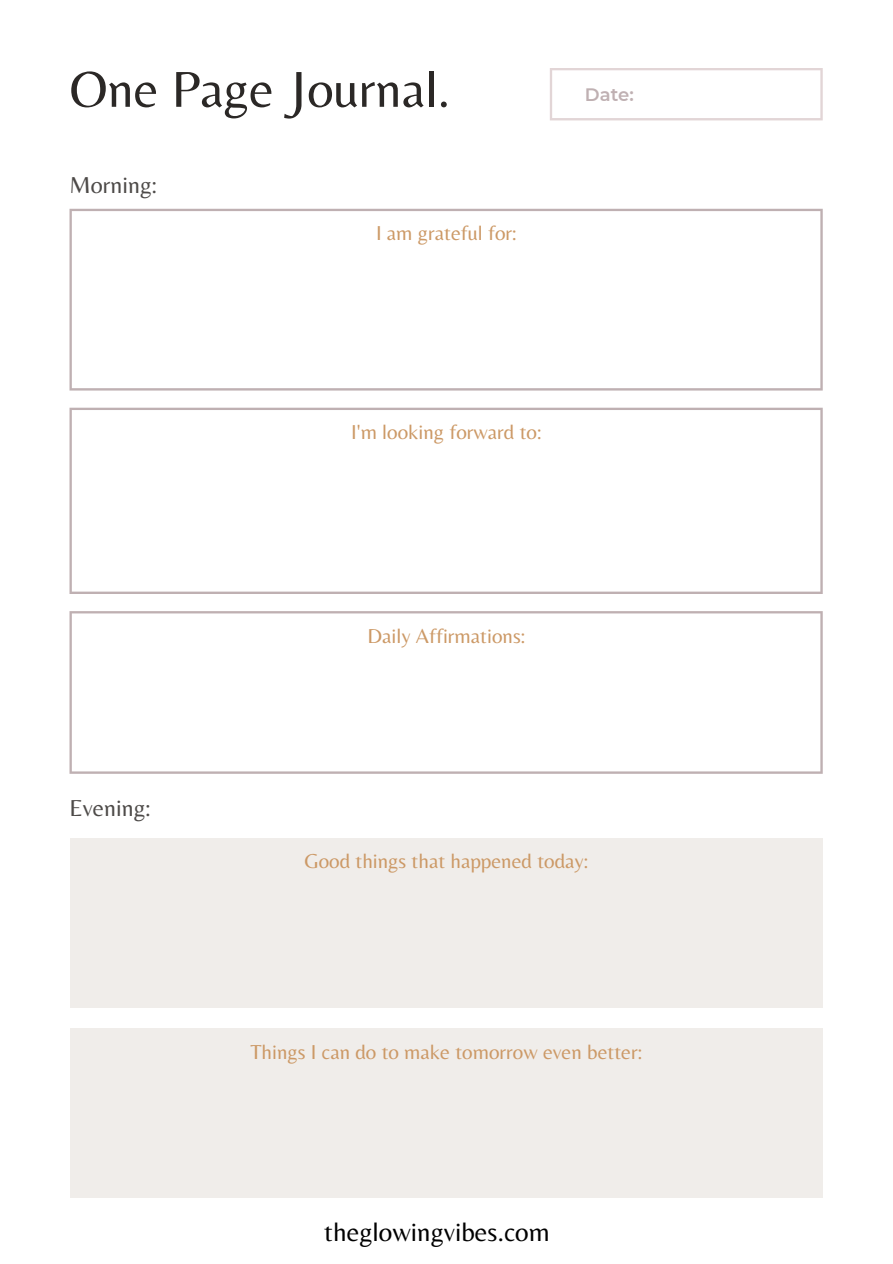
<style>
.page{position:relative;width:893px;height:1264px;background:#fff}
.page>*{position:absolute;margin:0;border:0;box-sizing:border-box;transform-origin:0 0}
.t1{font:52.5px "Belleza";color:#2b2826}
.t2{font:27px "Belleza";color:#000}
.t3{font:24px "Belleza";color:#4d4a48}
.t4{font:21px "Belleza";color:#c96}
.t5{font:600 18px "Montserrat";color:#bfb0b2}
</style>
<div class="page">
<svg style="left:550px;top:68px;width:272px;height:52px"></svg>
<svg style="left:69px;top:209px;width:753px;height:181px"></svg>
<svg style="left:69px;top:407px;width:753px;height:187px"></svg>
<svg style="left:69px;top:611px;width:753px;height:162px"></svg>
<div style="left:70px;top:837px;width:752px;height:170px;background:#f0edea"></div>
<div style="left:70px;top:1028px;width:752px;height:169px;background:#f0edea"></div>
<p class="t1" style="left:69px;top:58px;width:382px">One Page Journal.</p>
<p class="t3" style="left:69px;top:171px;width:89px">Morning:</p>
<p class="t4" style="left:376px;top:221px;width:142px">I am grateful for:</p>
<p class="t5" style="left:585px;top:84px;width:50px">Date:</p>
<p class="t4" style="left:351px;top:420px;width:192px">I'm looking forward to:</p>
<p class="t3" style="left:69px;top:793px;width:83px">Evening:</p>
<p class="t4" style="left:367px;top:623px;width:159px">Daily Affirmations:</p>
<p class="t4" style="left:304px;top:849px;width:285px">Good things that happened today:</p>
<p class="t4" style="left:250px;top:1039px;width:393px">Things I can do to make tomorrow even better:</p>
<p class="t2" style="left:324px;top:1216px;width:227px">theglowingvibes.com</p>
</div>
